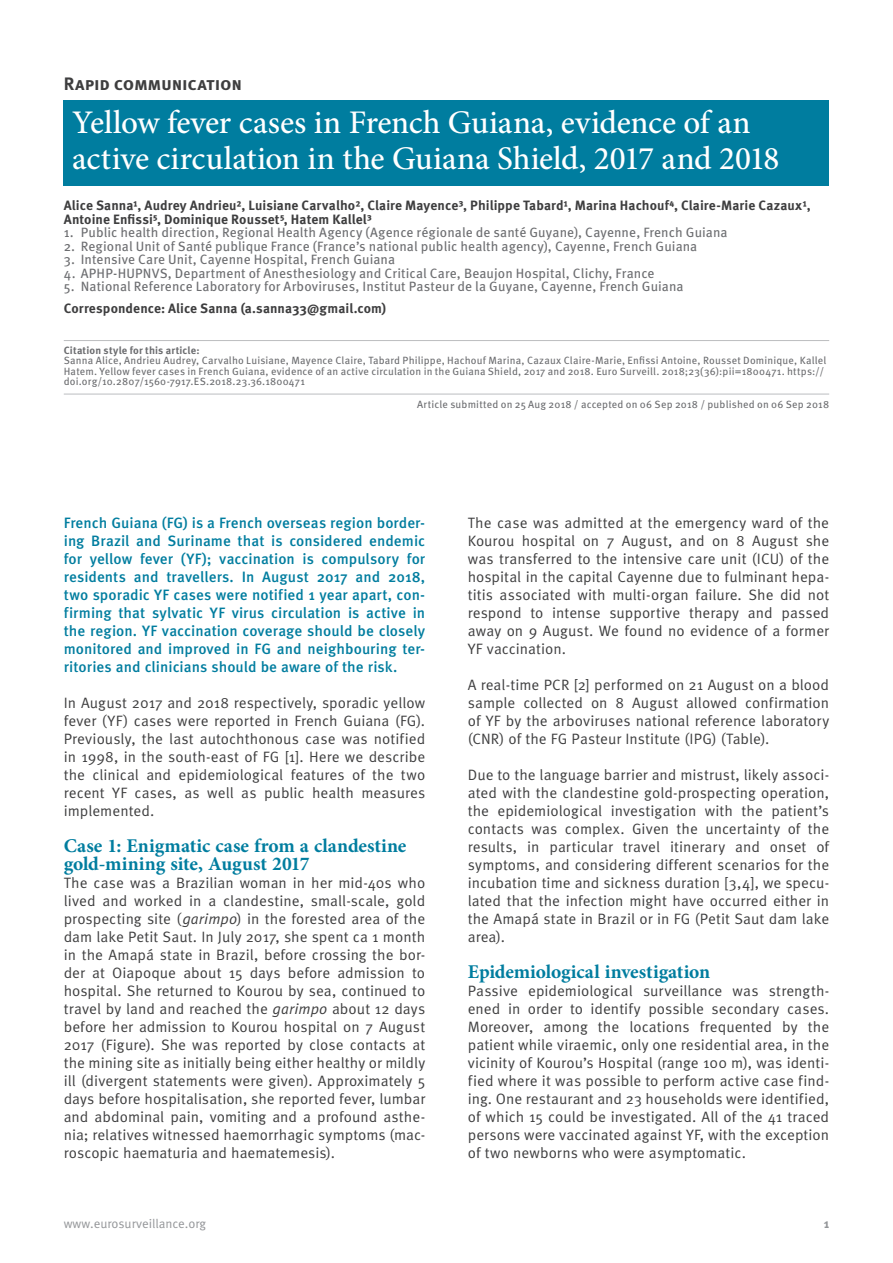
<style>
.page{position:relative;width:893px;height:1263px;background:#fff}
.page>*{position:absolute;margin:0;border:0;box-sizing:border-box;transform-origin:0 0}
.t1{font:500 33px/36px "Minion Pro";letter-spacing:-.01em;color:#fff}
.t2{font:700 19.5px/18px "Minion Pro";letter-spacing:-.005em;color:#007d9f}
.t3{font:700 18px "Meta Pro";letter-spacing:-.015em;color:#3e3e3f}
.t4{font:15px/18px "Meta Pro";color:#3e3e3f;text-align:justify}
.t5{font:500 15px/18px "Meta Pro";color:#007d9f;text-align:justify}
.t6{font:13.5px "Meta Pro";letter-spacing:.005em;color:#6c6d70}
.t7{font:700 13.5px/13.5px "Meta Pro";letter-spacing:.005em;color:#3e3e3f}
.t8{font:12.75px "Meta Pro";color:#939598}
.t9{font:700 12.75px "Meta Pro";color:#939598}
.t10{font:10.5px/10.5px "Meta Pro";letter-spacing:.015em;color:#6c6d70}
.t11{font:700 10.5px "Meta Pro";letter-spacing:.015em;color:#6c6d70}
.s1{font-style:italic}
</style>
<div class="page">
<hr style="left:64px;top:340px;width:765px;height:1px;background:#bcbdc0">
<hr style="left:64px;top:394px;width:765px;height:1px;background:#bcbdc0">
<div style="left:64px;top:100px;width:765px;height:86px;background:#007d9f"></div>
<p class="t3" style="left:64px;top:72px;width:180px">Rapid communication</p>
<h1 class="t1" style="left:72px;top:104px;width:709px">Yellow fever cases in French Guiana, evidence of an active circulation in the Guiana Shield, 2017 and 2018</h1>
<p class="t7" style="left:64px;top:199px;width:748px">Alice Sanna¹, Audrey Andrieu², Luisiane Carvalho², Claire Mayence³, Philippe Tabard¹, Marina Hachouf⁴, Claire-Marie Cazaux¹,<br>Antoine Enfissi⁵, Dominique Rousset⁵, Hatem Kallel³</p>
<p class="t6" style="left:64px;top:224px;width:665px">1. Public health direction, Regional Health Agency (Agence régionale de santé Guyane), Cayenne, French Guiana</p>
<p class="t6" style="left:64px;top:238px;width:635px">2. Regional Unit of Santé publique France (France’s national public health agency), Cayenne, French Guiana</p>
<p class="t6" style="left:64px;top:251px;width:333px">3. Intensive Care Unit, Cayenne Hospital, French Guiana</p>
<p class="t6" style="left:64px;top:265px;width:592px">4. APHP-HUPNVS, Department of Anesthesiology and Critical Care, Beaujon Hospital, Clichy, France</p>
<p class="t6" style="left:64px;top:278px;width:621px">5. National Reference Laboratory for Arboviruses, Institut Pasteur de la Guyane, Cayenne, French Guiana</p>
<p class="t7" style="left:64px;top:302px;width:324px">Correspondence: Alice Sanna (a.sanna33@gmail.com)</p>
<p class="t11" style="left:64px;top:343px;width:137px">Citation style for this article:</p>
<p class="t10" style="left:64px;top:356px;width:764px">Sanna Alice, Andrieu Audrey, Carvalho Luisiane, Mayence Claire, Tabard Philippe, Hachouf Marina, Cazaux Claire-Marie, Enfissi Antoine, Rousset Dominique, Kallel<br>Hatem. Yellow fever cases in French Guiana, evidence of an active circulation in the Guiana Shield, 2017 and 2018. Euro Surveill. 2018;23(36):pii=1800471. https:// doi.org/10.2807/1560-7917.ES.2018.23.36.1800471</p>
<p class="t10" style="left:417px;top:400px;width:414px">Article submitted on 25 Aug 2018 / accepted on 06 Sep 2018 / published on 06 Sep 2018</p>
<p class="t5" style="left:64px;top:514px;width:363px">French Guiana (FG) is a French overseas region border&shy;ing Brazil and Suriname that is considered endemic for yellow fever (YF); vaccination is compulsory for residents and travellers. In August 2017 and 2018, two sporadic YF cases were notified 1 year apart, con&shy;firming that sylvatic YF virus circulation is active in the region. YF vaccination coverage should be closely monitored and improved in FG and neighbouring ter&shy;ritories and clinicians should be aware of the risk.</p>
<p class="t4" style="left:64px;top:694px;width:363px">In August 2017 and 2018 respectively, sporadic yellow fever (YF) cases were reported in French Guiana (FG).<br>Previously, the last autochthonous case was notified in 1998, in the south-east of FG [1]. Here we describe the clinical and epidemiological features of the two recent YF cases, as well as public health measures implemented.</p>
<h2 class="t2" style="left:64px;top:836px;width:344px">Case 1: Enigmatic case from a clandestine gold-mining site, August 2017</h2>
<p class="t4" style="left:64px;top:874px;width:363px">The case was a Brazilian woman in her mid-40s who lived and worked in a clandestine, small-scale, gold prospecting site (<span class="s1">garimpo</span>) in the forested area of the dam lake Petit Saut. In July 2017, she spent ca 1 month in the Amapá state in Brazil, before crossing the bor&shy;der at Oiapoque about 15 days before admission to hospital. She returned to Kourou by sea, continued to travel by land and reached the <span class="s1">garimpo</span> about 12 days before her admission to Kourou hospital on 7 August 2017 (Figure). She was reported by close contacts at the mining site as initially being either healthy or mildly ill (divergent statements were given). Approximately 5 days before hospitalisation, she reported fever, lumbar and abdominal pain, vomiting and a profound asthe&shy;nia; relatives witnessed haemorrhagic symptoms (mac&shy;roscopic haematuria and haematemesis).</p>
<p class="t4" style="left:468px;top:514px;width:363px">The case was admitted at the emergency ward of the Kourou hospital on 7 August, and on 8 August she was transferred to the intensive care unit (ICU) of the hospital in the capital Cayenne due to fulminant hepa&shy;titis associated with multi-organ failure. She did not respond to intense supportive therapy and passed away on 9 August. We found no evidence of a former YF vaccination.</p>
<p class="t4" style="left:468px;top:676px;width:363px">A real-time PCR [2] performed on 21 August on a blood sample collected on 8 August allowed confirmation of YF by the arboviruses national reference laboratory (CNR) of the FG Pasteur Institute (IPG) (Table).</p>
<p class="t4" style="left:468px;top:766px;width:363px">Due to the language barrier and mistrust, likely associ&shy;ated with the clandestine gold-prospecting operation, the epidemiological investigation with the patient’s contacts was complex. Given the uncertainty of the results, in particular travel itinerary and onset of symptoms, and considering different scenarios for the incubation time and sickness duration [3,4], we specu&shy;lated that the infection might have occurred either in the Amapá state in Brazil or in FG (Petit Saut dam lake area).</p>
<h2 class="t2" style="left:468px;top:962px;width:244px">Epidemiological investigation</h2>
<p class="t4" style="left:468px;top:982px;width:363px">Passive epidemiological surveillance was strength&shy;ened in order to identify possible secondary cases.<br>Moreover, among the locations frequented by the patient while viraemic, only one residential area, in the vicinity of Kourou’s Hospital (range 100 m), was identi&shy;fied where it was possible to perform active case find&shy;ing. One restaurant and 23 households were identified, of which 15 could be investigated. All of the 41 traced persons were vaccinated against YF, with the exception of two newborns who were asymptomatic.</p>
<p class="t8" style="left:64px;top:1215px;width:144px">www.eurosurveillance.org</p>
<p class="t9" style="left:824px;top:1215px;width:7px">1</p>
</div>
